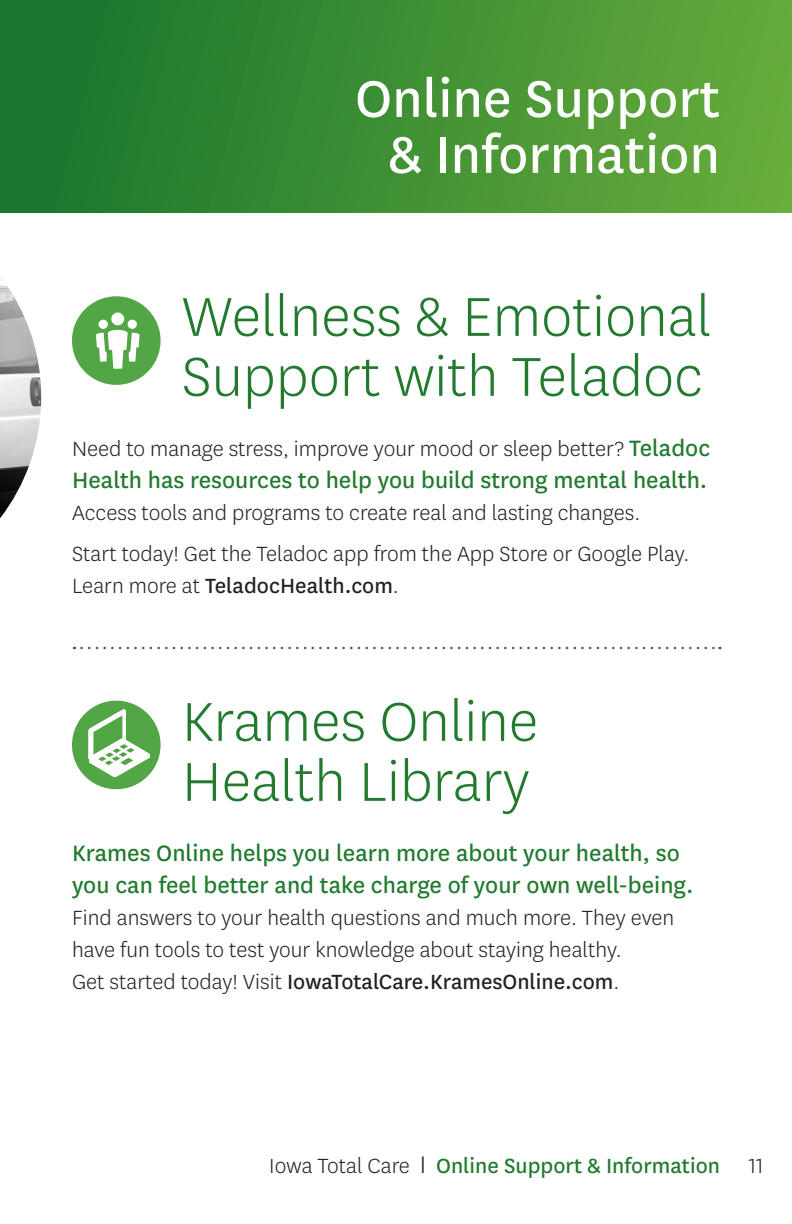
<style>
.page{position:relative;width:792px;height:1224px;background:#fff}
.page>*{position:absolute;margin:0;border:0;box-sizing:border-box;transform-origin:0 0}
.t1{font:300 64px/60px "Centene Sans";color:#217a2e}
.t2{font:60px/56px "Centene Sans";color:#fff;text-align:center}
.t3{font:26px/32px "Centene Sans";color:#217a2e}
.t4{font:300 24px/32px "Centene Sans";color:#231f20}
.t5{font:24px "Centene Sans";color:#217a2e}
.s1{font-weight:400;font-size:26px;color:#217a2e}
.s2{font-weight:400}
.s3{font-weight:300;color:#231f20}
.s4{font-weight:300;font-size:28px;color:#231f20}
</style>
<div class="page">
<img style="left:0;top:277px;width:41px;height:241px">
<div style="left:0;top:0;width:792px;height:213px;background:linear-gradient(to right,#14742d,#68ab3c)"></div>
<svg style="left:81px;top:647px;width:639px;height:2px"></svg>
<div style="left:72px;top:701px;width:89px;height:88px;background:#52a645;border-radius:50%"></div>
<svg style="left:88px;top:709px;width:62px;height:68px"></svg>
<div style="left:72px;top:296px;width:89px;height:89px;background:#52a645;border-radius:50%"></div>
<svg style="left:96px;top:312px;width:44px;height:57px"></svg>
<h2 class="t2" style="left:355px;top:67px;width:366px">Online Support &amp; Information</h2>
<h3 class="t1" style="left:182px;top:284px;width:531px">Wellness &amp; Emotional<br>Support with Teladoc</h3>
<p class="t4" style="left:72px;top:432px;width:640px">Need to manage stress, improve your mood or sleep better? <span class="s1">Teladoc</span></p>
<p class="t3" style="left:72px;top:463px;width:637px">Health has resources to help you build strong mental health.</p>
<p class="t4" style="left:72px;top:496px;width:570px">Access tools and programs to create real and lasting changes.</p>
<p class="t4" style="left:72px;top:537px;width:619px">Start today! Get the Teladoc app from the App Store or Google Play.<br>Learn more at <span class="s2">TeladocHealth.com</span>.</p>
<h3 class="t1" style="left:182px;top:689px;width:358px">Krames Online<br>Health Library</h3>
<p class="t3" style="left:72px;top:836px;width:623px">Krames Online helps you learn more about your health, so you can feel better and take charge of your own well-being.</p>
<p class="t4" style="left:72px;top:901px;width:604px">Find answers to your health questions and much more. They even have fun tools to test your knowledge about staying healthy.<br>Get started today! Visit <span class="s2">IowaTotalCare.KramesOnline.com</span>.</p>
<p class="t5" style="left:269px;top:1150px;width:495px"><span class="s3">Iowa Total Care</span> <span class="s4">I</span> Online Support &amp; Information <span class="s3">11</span></p>
</div>
